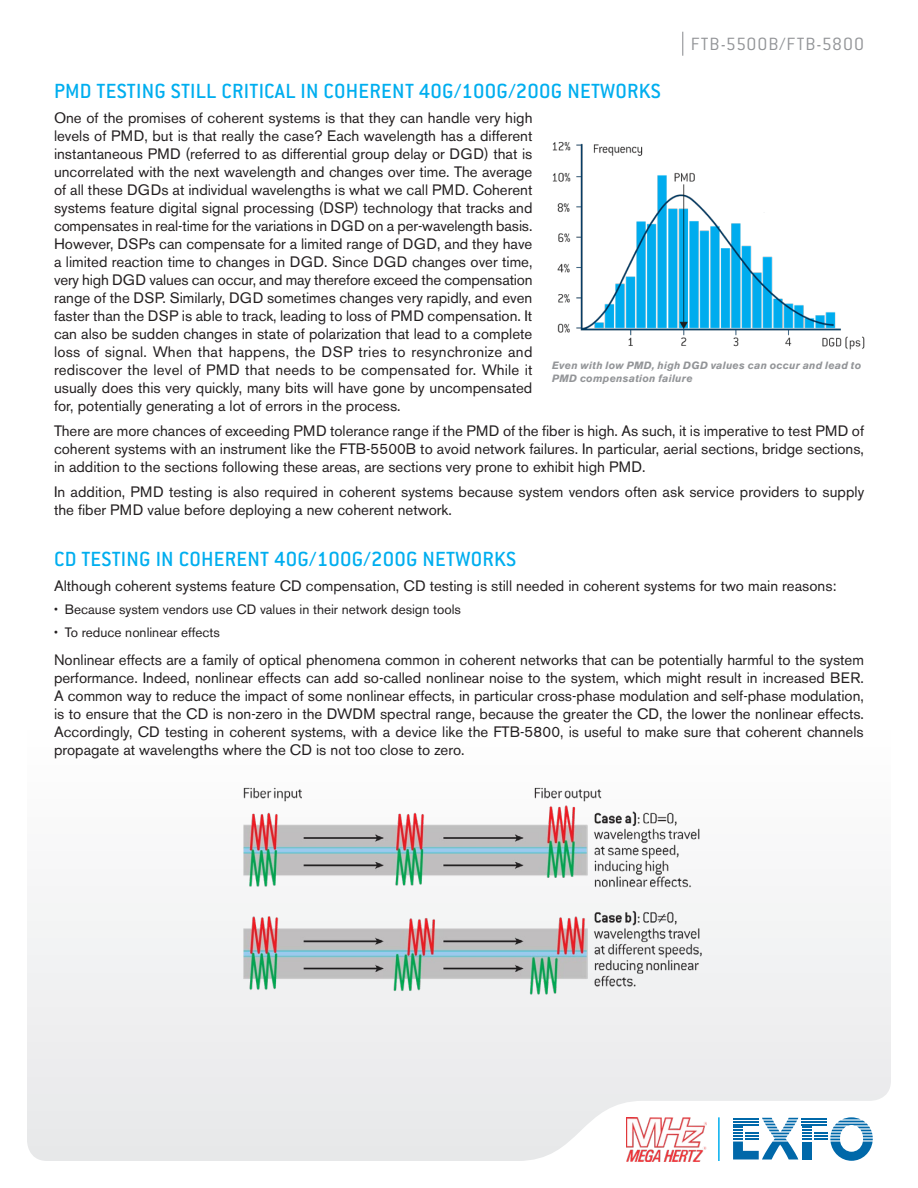
<style>
.page{position:relative;width:918px;height:1188px;background:#fff}
.page>*{position:absolute;margin:0;border:0;box-sizing:border-box;transform-origin:0 0}
.t1{font:500 22.5px "Conduit ITC";letter-spacing:.01em;color:#00aeef}
.t2{font:300 19.5px "Conduit ITC";letter-spacing:.05em;color:#939598}
.t3{font:15px/18px "Akzidenz Grotesk BE";color:#231f20;text-align:justify}
.t4{font:13.5px "Akzidenz Grotesk BE";color:#231f20}
.t5{font:italic 700 10.5px/13.5px "Akzidenz Grotesk BE";letter-spacing:.02em;color:#939598}
.s1{font-family:"Roboto"}
</style>
<div class="page">
<div style="left:27px;top:903px;width:864px;height:258px;background:#ededee"></div>
<img style="left:627px;top:1117px;width:79px;height:44px">
<hr style="left:718px;top:1117px;width:2px;height:44px;background:#00aeef">
<svg style="left:733px;top:1117px;width:140px;height:44px"></svg>
<svg style="left:682px;top:32px;width:1px;height:24px"></svg>
<img style="left:552px;top:141px;width:313px;height:209px">
<img style="left:237px;top:787px;width:472px;height:220px">
<h2 class="t2" style="left:691px;top:33px;width:175px">FTB-5500B/FTB-5800</h2>
<h1 class="t1" style="left:54px;top:78px;width:608px">PMD TESTING STILL CRITICAL IN COHERENT 40G/100G/200G NETWORKS</h1>
<p class="t3" style="left:54px;top:109px;width:480px">One of the promises of coherent systems is that they can handle very high levels of PMD, but is that really the case? Each wavelength has a different instantaneous PMD (referred to as differential group delay or DGD) that is uncorrelated with the next wavelength and changes over time. The average of all these DGDs at individual wavelengths is what we call PMD. Coherent systems feature digital signal processing (DSP) technology that tracks and compensates in real-time for the variations in DGD on a per-wavelength basis.<br>However, DSPs can compensate for a limited range of DGD, and they have a limited reaction time to changes in DGD. Since DGD changes over time, very high DGD values can occur, and may therefore exceed the compensation range of the DSP. Similarly, DGD sometimes changes very rapidly, and even faster than the DSP is able to track, leading to loss of PMD compensation. It can also be sudden changes in state of polarization that lead to a complete loss of signal. When that happens, the DSP tries to resynchronize and rediscover the level of PMD that needs to be compensated for. While it usually does this very quickly, many bits will have gone by uncompensated for, potentially generating a lot of errors in the process.</p>
<p class="t3" style="left:54px;top:422px;width:812px">There are more chances of exceeding PMD tolerance range if the PMD of the fiber is high. As such, it is imperative to test PMD of coherent systems with an instrument like the FTB-5500B to avoid network failures. In particular, aerial sections, bridge sections, in addition to the sections following these areas, are sections very prone to exhibit high PMD.</p>
<p class="t3" style="left:54px;top:482px;width:812px">In addition, PMD testing is also required in coherent systems because system vendors often ask service providers to supply the fiber PMD value before deploying a new coherent network.</p>
<h1 class="t1" style="left:54px;top:546px;width:464px">CD TESTING IN COHERENT 40G/100G/200G NETWORKS</h1>
<p class="t3" style="left:54px;top:577px;width:784px">Although coherent systems feature CD compensation, CD testing is still needed in coherent systems for two main reasons:</p>
<p class="t4" style="left:54px;top:601px;width:409px"><span class="s1">•</span> Because system vendors use CD values in their network design tools</p>
<p class="t4" style="left:54px;top:624px;width:167px"><span class="s1">•</span> To reduce nonlinear effects</p>
<p class="t3" style="left:54px;top:651px;width:812px">Nonlinear effects are a family of optical phenomena common in coherent networks that can be potentially harmful to the system performance. Indeed, nonlinear effects can add so-called nonlinear noise to the system, which might result in increased BER.<br>A common way to reduce the impact of some nonlinear effects, in particular cross-phase modulation and self-phase modulation, is to ensure that the CD is non-zero in the DWDM spectral range, because the greater the CD, the lower the nonlinear effects.<br>Accordingly, CD testing in coherent systems, with a device like the FTB-5800, is useful to make sure that coherent channels propagate at wavelengths where the CD is not too close to zero.</p>
<p class="t5" style="left:552px;top:358px;width:311px">Even with low PMD, high DGD values can occur and lead to<br>PMD compensation failure</p>
</div>
